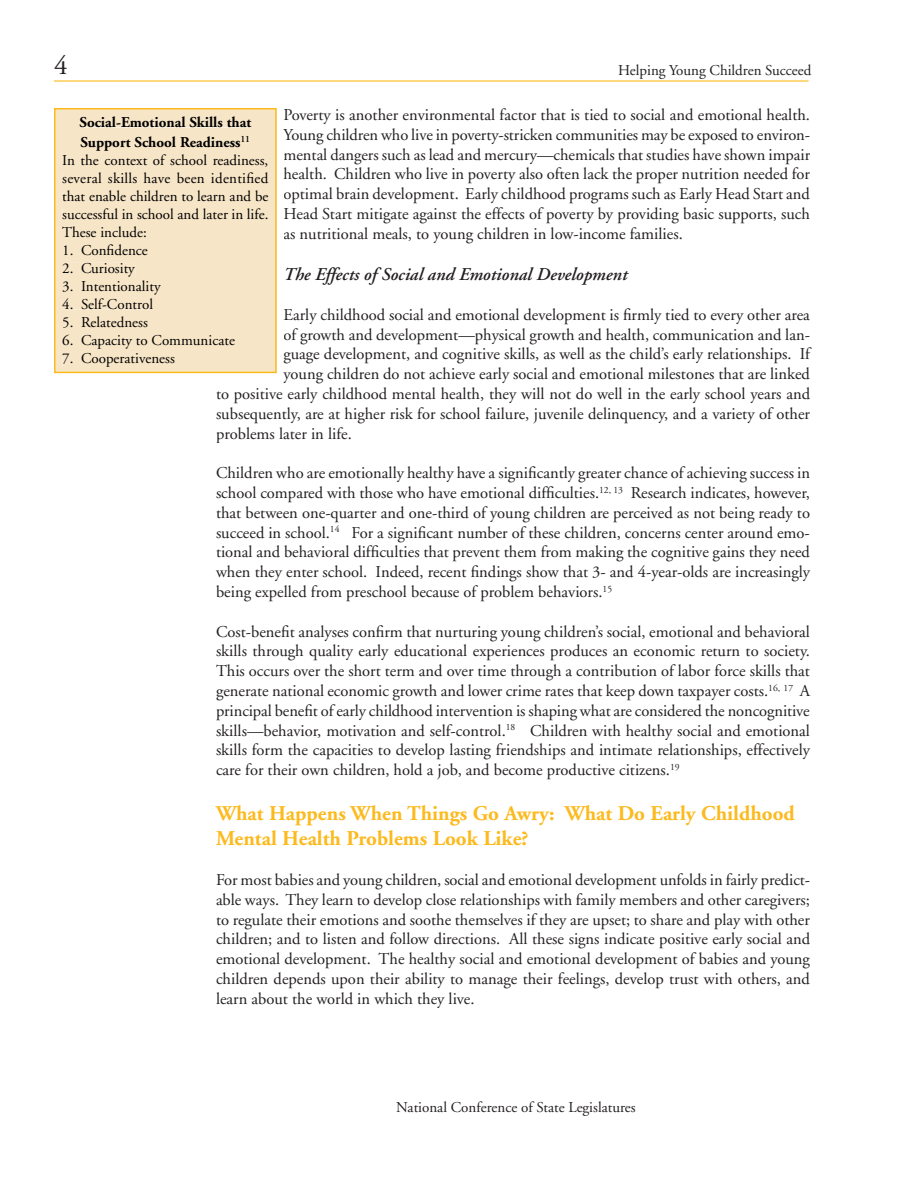
<style>
.page{position:relative;width:918px;height:1188px;background:#fff}
.page>*{position:absolute;margin:0;border:0;box-sizing:border-box;transform-origin:0 0}
.t1{font:27px "Adobe Garamond";color:#231f20}
.t2{font:700 21px/25.2px "Adobe Garamond";color:#fcba1e}
.t3{font:italic 600 18px "Adobe Garamond";color:#231f20}
.t4{font:16.5px/19.8px "Adobe Garamond";color:#231f20;text-align:justify}
.t5{font:15px/18px "Adobe Garamond";color:#000;text-align:justify}
.t6{font:15px "Adobe Garamond";color:#231f20}
.t7{font:700 15px/19.8px "Adobe Garamond";color:#000}
</style>
<div class="page">
<hr style="left:54px;top:80px;width:754px;height:2px;background:#fcba1e">
<div style="left:57px;top:111px;width:217px;height:259px;background:#f7e5c7"></div>
<div style="left:80px;top:116px;width:171px;height:11px;background:#f7e5c7"></div>
<div style="left:81px;top:136px;width:159px;height:15px;background:#f7e5c7"></div>
<div style="left:241px;top:135px;width:8px;height:7px;background:#f7e5c7"></div>
<div style="left:63px;top:154px;width:206px;height:13px;background:#f7e5c7"></div>
<div style="left:63px;top:172px;width:206px;height:11px;background:#f7e5c7"></div>
<div style="left:63px;top:190px;width:206px;height:11px;background:#f7e5c7"></div>
<div style="left:63px;top:208px;width:206px;height:11px;background:#f7e5c7"></div>
<div style="left:62px;top:226px;width:84px;height:11px;background:#f7e5c7"></div>
<div style="left:64px;top:244px;width:84px;height:11px;background:#f7e5c7"></div>
<div style="left:63px;top:263px;width:72px;height:14px;background:#f7e5c7"></div>
<div style="left:63px;top:280px;width:98px;height:15px;background:#f7e5c7"></div>
<div style="left:63px;top:298px;width:90px;height:11px;background:#f7e5c7"></div>
<div style="left:63px;top:316px;width:84px;height:12px;background:#f7e5c7"></div>
<div style="left:63px;top:335px;width:172px;height:14px;background:#f7e5c7"></div>
<div style="left:63px;top:353px;width:111px;height:14px;background:#f7e5c7"></div>
<div style="left:54px;top:108px;width:223px;height:265px;border:2px solid #fcba1e"></div>
<h1 class="t1" style="left:54px;top:51px;width:15px">4</h1>
<p class="t6" style="left:618px;top:63px;width:195px">Helping Young Children Succeed</p>
<p class="t4" style="left:284px;top:105px;width:528px">Poverty is another environmental factor that is tied to social and emotional health.<br>Young children who live in poverty-stricken communities may be exposed to environ&shy;mental dangers such as lead and mercury—chemicals that studies have shown impair health. Children who live in poverty also often lack the proper nutrition needed for optimal brain development. Early childhood programs such as Early Head Start and Head Start mitigate against the effects of poverty by providing basic supports, such as nutritional meals, to young children in low-income families.</p>
<p class="t3" style="left:284px;top:265px;width:345px">The Effects of Social and Emotional Development</p>
<p class="t4" style="left:284px;top:305px;width:528px">Early childhood social and emotional development is firmly tied to every other area</p>
<p class="t4" style="left:284px;top:325px;width:528px">of growth and development—physical growth and health, communication and lan-</p>
<p class="t4" style="left:284px;top:345px;width:528px">guage development, and cognitive skills, as well as the child’s early relationships. If</p>
<p class="t4" style="left:284px;top:365px;width:528px">young children do not achieve early social and emotional milestones that are linked</p>
<p class="t4" style="left:216px;top:384px;width:596px">to positive early childhood mental health, they will not do well in the early school years and</p>
<p class="t4" style="left:216px;top:404px;width:596px">subsequently, are at higher risk for school failure, juvenile delinquency, and a variety of other</p>
<p class="t4" style="left:216px;top:424px;width:137px">problems later in life.</p>
<p class="t4" style="left:216px;top:464px;width:596px">Children who are emotionally healthy have a significantly greater chance of achieving success in school compared with those who have emotional difficulties.<sup>12,</sup> <sup>13</sup> Research indicates, however, that between one-quarter and one-third of young children are perceived as not being ready to succeed in school.<sup>14</sup> For a significant number of these children, concerns center around emo&shy;tional and behavioral difficulties that prevent them from making the cognitive gains they need when they enter school. Indeed, recent findings show that 3- and 4-year-olds are increasingly being expelled from preschool because of problem behaviors.<sup>15</sup></p>
<p class="t4" style="left:216px;top:622px;width:596px">Cost-benefit analyses confirm that nurturing young children’s social, emotional and behavioral skills through quality early educational experiences produces an economic return to society.<br>This occurs over the short term and over time through a contribution of labor force skills that generate national economic growth and lower crime rates that keep down taxpayer costs.<sup>16,</sup> <sup>17</sup> A principal benefit of early childhood intervention is shaping what are considered the noncognitive skills—behavior, motivation and self-control.<sup>18</sup> Children with healthy social and emotional skills form the capacities to develop lasting friendships and intimate relationships, effectively care for their own children, hold a job, and become productive citizens.<sup>19</sup></p>
<p class="t2" style="left:216px;top:801px;width:580px">What Happens When Things Go Awry: What Do Early Childhood<br>Mental Health Problems Look Like?</p>
<p class="t4" style="left:216px;top:870px;width:596px">For most babies and young children, social and emotional development unfolds in fairly predict&shy;able ways. They learn to develop close relationships with family members and other caregivers; to regulate their emotions and soothe themselves if they are upset; to share and play with other children; and to listen and follow directions. All these signs indicate positive early social and emotional development. The healthy social and emotional development of babies and young children depends upon their ability to manage their feelings, develop trust with others, and learn about the world in which they live.</p>
<p class="t7" style="left:80px;top:113px;width:173px">Social-Emotional Skills that<br>Support School Readiness<sup>11</sup></p>
<p class="t5" style="left:62px;top:152px;width:208px">In the context of school readiness, several skills have been identified that enable children to learn and be successful in school and later in life.<br>These include:</p>
<p class="t5" style="left:62px;top:242px;width:87px">1. Confidence</p>
<p class="t5" style="left:62px;top:260px;width:74px">2. Curiosity</p>
<p class="t5" style="left:62px;top:278px;width:100px">3. Intentionality</p>
<p class="t5" style="left:62px;top:296px;width:92px">4. Self-Control</p>
<p class="t5" style="left:62px;top:314px;width:87px">5. Relatedness</p>
<p class="t5" style="left:62px;top:332px;width:174px">6. Capacity to Communicate</p>
<p class="t5" style="left:62px;top:350px;width:114px">7. Cooperativeness</p>
<p class="t6" style="left:396px;top:1099px;width:241px">National Conference of State Legislatures</p>
</div>
